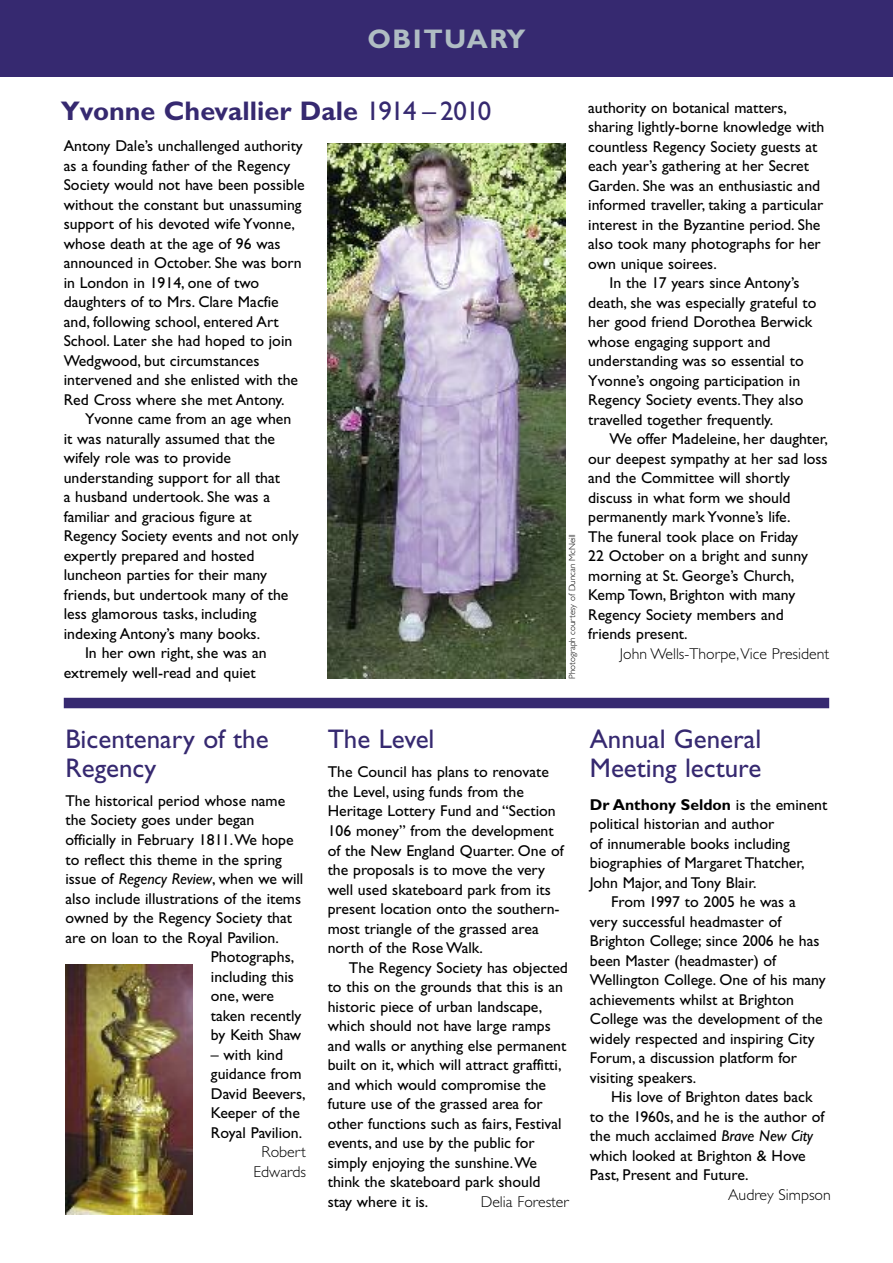
<style>
.page{position:relative;width:893px;height:1263px;background:#fff}
.page>*{position:absolute;margin:0;border:0;box-sizing:border-box;transform-origin:0 0}
.t1{font:27px/28.5px "Gill Sans";color:#362970}
.t2{font:700 27px "Gill Sans";color:#362970}
.t3{font:700 27px "Gill Sans";letter-spacing:.055em;color:#b0bdc3}
.t4{font:15.75px/19.5px "Gill Sans";color:#000}
.t5{font:300 15.75px/19.5px "Gill Sans";color:#000;text-align:center}
.t6{font:700 15.75px "Gill Sans";color:#000}
.t7{font:300 9px "Gill Sans";color:#000}
.s1{font-weight:400}
.s2{font-style:italic}
</style>
<div class="page">
<div style="left:0;top:0;width:893px;height:77px;background:#362970"></div>
<div style="left:64px;top:698px;width:765px;height:10px;background:#362970"></div>
<img style="left:66px;top:965px;width:127px;height:249px">
<img style="left:327px;top:143px;width:239px;height:535px">
<h1 class="t3" style="left:367px;top:29px;width:160px">OBITUARY</h1>
<h1 class="t2" style="left:61px;top:101px;width:432px">Yvonne Chevallier Dale <span class="s1">1914 – 2010</span></h1>
<p class="t4" style="left:64px;top:138px;width:242px">Antony Dale’s unchallenged authority as a founding father of the Regency Society would not have been possible without the constant but unassuming support of his devoted wife Yvonne, whose death at the age of 96 was announced in October. She was born in London in 1914, one of two daughters of to Mrs. Clare Macfie and, following school, entered Art School. Later she had hoped to join Wedgwood, but circumstances intervened and she enlisted with the Red Cross where she met Antony.</p>
<p class="t4" style="left:85px;top:411px;width:208px">Yvonne came from an age when</p>
<p class="t4" style="left:64px;top:430px;width:213px">it was naturally assumed that the</p>
<p class="t4" style="left:64px;top:450px;width:169px">wifely role was to provide</p>
<p class="t4" style="left:64px;top:469px;width:218px">understanding support for all that</p>
<p class="t4" style="left:64px;top:489px;width:208px">a husband undertook. She was a</p>
<p class="t4" style="left:64px;top:508px;width:190px">familiar and gracious figure at</p>
<p class="t4" style="left:64px;top:528px;width:236px">Regency Society events and not only</p>
<p class="t4" style="left:64px;top:547px;width:192px">expertly prepared and hosted</p>
<p class="t4" style="left:64px;top:567px;width:205px">luncheon parties for their many</p>
<p class="t4" style="left:64px;top:586px;width:226px">friends, but undertook many of the</p>
<p class="t4" style="left:64px;top:606px;width:194px">less glamorous tasks, including</p>
<p class="t4" style="left:64px;top:625px;width:198px">indexing Antony’s many books.</p>
<p class="t4" style="left:85px;top:645px;width:183px">In her own right, she was an</p>
<p class="t4" style="left:64px;top:664px;width:193px">extremely well-read and quiet</p>
<p class="t7" style="left:569px;top:679px;width:146px;rotate:-90deg">Photograph courtesy of Duncan McNeill</p>
<p class="t4" style="left:588px;top:99px;width:200px">authority on botanical matters,</p>
<p class="t4" style="left:588px;top:119px;width:238px">sharing lightly-borne knowledge with</p>
<p class="t4" style="left:588px;top:138px;width:231px">countless Regency Society guests at</p>
<p class="t4" style="left:588px;top:158px;width:222px">each year’s gathering at her Secret</p>
<p class="t4" style="left:588px;top:177px;width:234px">Garden. She was an enthusiastic and</p>
<p class="t4" style="left:588px;top:197px;width:237px">informed traveller, taking a particular</p>
<p class="t4" style="left:588px;top:216px;width:234px">interest in the Byzantine period. She</p>
<p class="t4" style="left:588px;top:236px;width:234px">also took many photographs for her</p>
<p class="t4" style="left:588px;top:255px;width:130px">own unique soirees.</p>
<p class="t4" style="left:609px;top:275px;width:191px">In the 17 years since Antony’s</p>
<p class="t4" style="left:588px;top:294px;width:230px">death, she was especially grateful to</p>
<p class="t4" style="left:588px;top:314px;width:226px">her good friend Dorothea Berwick</p>
<p class="t4" style="left:588px;top:333px;width:184px">whose engaging support and</p>
<p class="t4" style="left:588px;top:353px;width:217px">understanding was so essential to</p>
<p class="t4" style="left:588px;top:372px;width:213px">Yvonne’s ongoing participation in</p>
<p class="t4" style="left:588px;top:392px;width:217px">Regency Society events.They also</p>
<p class="t4" style="left:588px;top:411px;width:187px">travelled together frequently.</p>
<p class="t4" style="left:609px;top:431px;width:220px">We offer Madeleine, her daughter,</p>
<p class="t4" style="left:588px;top:450px;width:241px">our deepest sympathy at her sad loss</p>
<p class="t4" style="left:588px;top:470px;width:203px">and the Committee will shortly</p>
<p class="t4" style="left:588px;top:489px;width:204px">discuss in what form we should</p>
<p class="t4" style="left:588px;top:509px;width:204px">permanently mark Yvonne’s life.</p>
<p class="t4" style="left:588px;top:528px;width:211px">The funeral took place on Friday</p>
<p class="t4" style="left:588px;top:548px;width:221px">22 October on a bright and sunny</p>
<p class="t4" style="left:588px;top:567px;width:208px">morning at St. George’s Church,</p>
<p class="t4" style="left:588px;top:587px;width:209px">Kemp Town, Brighton with many</p>
<p class="t4" style="left:588px;top:606px;width:197px">Regency Society members and</p>
<p class="t4" style="left:588px;top:626px;width:101px">friends present.</p>
<p class="t5" style="left:620px;top:645px;width:211px">John Wells-Thorpe,Vice President</p>
<h1 class="t1" style="left:65px;top:727px;width:205px">Bicentenary of the<br>Regency</h1>
<p class="t4" style="left:65px;top:792px;width:221px">The historical period whose name</p>
<p class="t4" style="left:65px;top:812px;width:190px">the Society goes under began</p>
<p class="t4" style="left:65px;top:831px;width:230px">officially in February 1811.We hope</p>
<p class="t4" style="left:65px;top:851px;width:218px">to reflect this theme in the spring</p>
<p class="t4" style="left:65px;top:870px;width:239px">issue of <span class="s2">Regency Review</span>, when we will</p>
<p class="t4" style="left:65px;top:890px;width:237px">also include illustrations of the items</p>
<p class="t4" style="left:65px;top:909px;width:228px">owned by the Regency Society that</p>
<p class="t4" style="left:65px;top:929px;width:215px">are on loan to the Royal Pavilion.</p>
<p class="t4" style="left:211px;top:948px;width:85px">Photographs,</p>
<p class="t4" style="left:211px;top:968px;width:85px">including this</p>
<p class="t4" style="left:211px;top:987px;width:65px">one, were</p>
<p class="t4" style="left:211px;top:1007px;width:92px">taken recently</p>
<p class="t4" style="left:211px;top:1026px;width:92px">by Keith Shaw</p>
<p class="t4" style="left:211px;top:1046px;width:96px">– with kind guidance from<br>David Beevers,<br>Keeper of the<br>Royal Pavilion.</p>
<p class="t5" style="left:254px;top:1143px;width:54px">Robert<br>Edwards</p>
<h1 class="t1" style="left:328px;top:727px;width:108px">The Level</h1>
<p class="t4" style="left:328px;top:764px;width:238px">The Council has plans to renovate the Level, using funds from the<br>Heritage Lottery Fund and “Section<br>106 money” from the development of the New England Quarter. One of the proposals is to move the very well used skateboard park from its present location onto the southern&shy;most triangle of the grassed area north of the Rose Walk.</p>
<p class="t4" style="left:328px;top:959px;width:242px;text-indent:21px">The Regency Society has objected to this on the grounds that this is an historic piece of urban landscape, which should not have large ramps and walls or anything else permanent built on it, which will attract graffitti, and which would compromise the future use of the grassed area for other functions such as fairs, Festival events, and use by the public for simply enjoying the sunshine.We think the skateboard park should stay where it is.</p>
<p class="t5" style="left:481px;top:1193px;width:89px">Delia Forester</p>
<h1 class="t1" style="left:590px;top:727px;width:173px">Annual General<br>Meeting lecture</h1>
<p class="t6" style="left:590px;top:798px;width:239px">Dr Anthony Seldon <span class="s1">is the eminent</span></p>
<p class="t4" style="left:590px;top:816px;width:186px">political historian and author</p>
<p class="t4" style="left:590px;top:835px;width:201px">of innumerable books including</p>
<p class="t4" style="left:590px;top:855px;width:216px">biographies of Margaret Thatcher,</p>
<p class="t4" style="left:590px;top:874px;width:168px">John Major, and Tony Blair.</p>
<p class="t4" style="left:611px;top:894px;width:186px">From 1997 to 2005 he was a</p>
<p class="t4" style="left:590px;top:913px;width:193px">very successful headmaster of</p>
<p class="t4" style="left:590px;top:933px;width:231px">Brighton College; since 2006 he has</p>
<p class="t4" style="left:590px;top:952px;width:188px">been Master (headmaster) of</p>
<p class="t4" style="left:590px;top:972px;width:237px">Wellington College. One of his many</p>
<p class="t4" style="left:590px;top:991px;width:205px">achievements whilst at Brighton</p>
<p class="t4" style="left:590px;top:1011px;width:234px">College was the development of the</p>
<p class="t4" style="left:590px;top:1030px;width:226px">widely respected and inspiring City</p>
<p class="t4" style="left:590px;top:1050px;width:209px">Forum, a discussion platform for</p>
<p class="t4" style="left:590px;top:1069px;width:108px">visiting speakers.</p>
<p class="t4" style="left:611px;top:1089px;width:203px">His love of Brighton dates back</p>
<p class="t4" style="left:590px;top:1108px;width:236px">to the 1960s, and he is the author of</p>
<p class="t4" style="left:590px;top:1128px;width:225px">the much acclaimed <span class="s2">Brave New City</span></p>
<p class="t4" style="left:590px;top:1147px;width:217px">which looked at Brighton &amp; Hove</p>
<p class="t4" style="left:590px;top:1167px;width:160px">Past, Present and Future.</p>
<p class="t5" style="left:728px;top:1186px;width:104px">Audrey Simpson</p>
</div>
